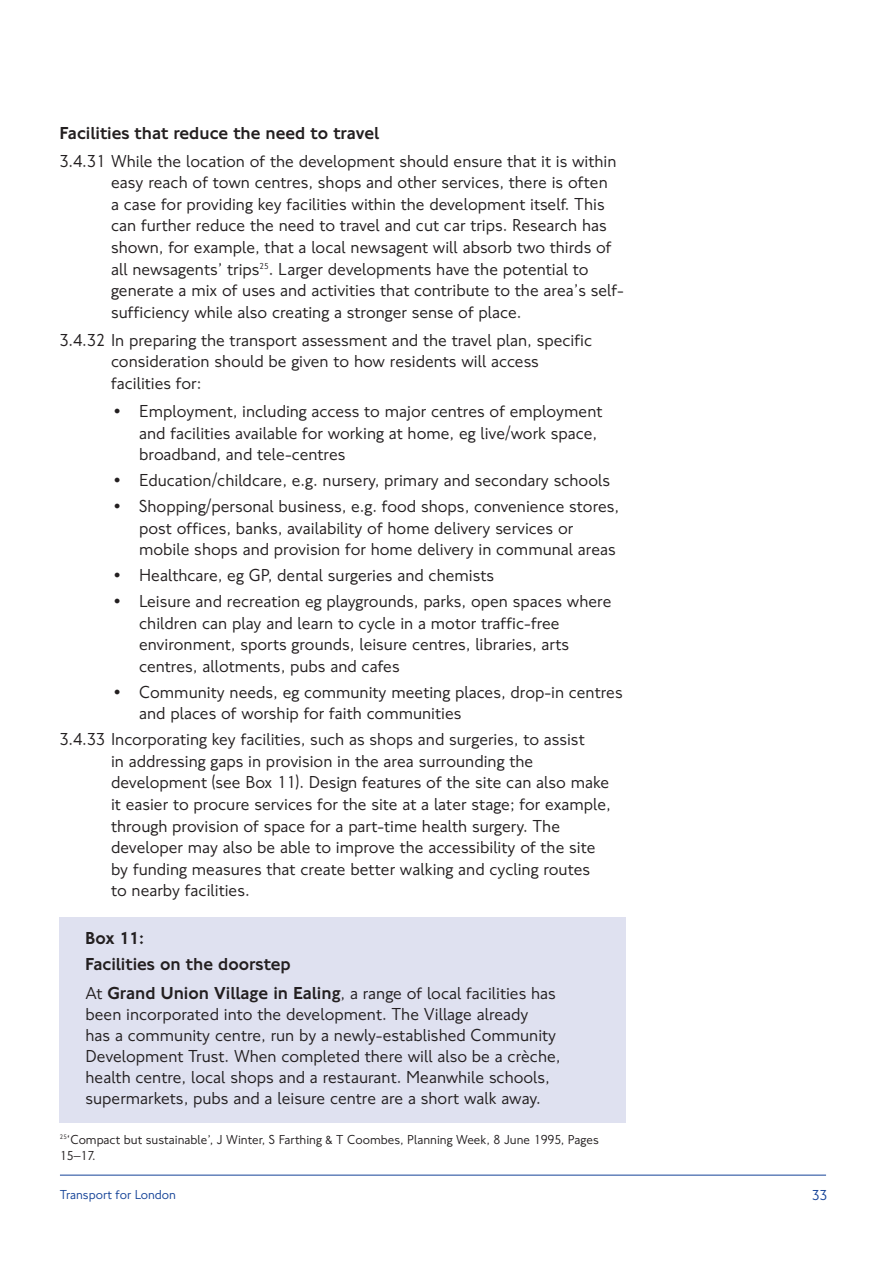
<style>
.page{position:relative;width:890px;height:1261px;background:#fff}
.page>*{position:absolute;margin:0;border:0;box-sizing:border-box;transform-origin:0 0}
.t1{font:18px/21.6px "NJTFL";color:#231f20}
.t2{font:500 18px/25.2px "NJTFL";color:#231f20}
.t3{font:15px "NJTFL";color:#154398}
.t4{font:13.5px/16.2px "NJTFL";color:#231f20}
.t5{font:13.5px "NJTFL";color:#154398}
.s1{font-weight:500}
</style>
<div class="page">
<svg style="left:59px;top:917px;width:767px;height:259px"></svg>
<p class="t2" style="left:60px;top:122px;width:321px">Facilities that reduce the need to travel</p>
<p class="t1" style="left:111px;top:152px;width:514px;text-indent:-51px">3.4.31 While the location of the development should ensure that it is within easy reach of town centres, shops and other services, there is often<br>a case for providing key facilities within the development itself. This can further reduce the need to travel and cut car trips. Research has shown, for example, that a local newsagent will absorb two thirds of all newsagents’ trips<sup>25</sup>. Larger developments have the potential to generate a mix of uses and activities that contribute to the area’s self&shy;sufficiency while also creating a stronger sense of place.</p>
<p class="t1" style="left:111px;top:331px;width:482px;text-indent:-51px">3.4.32 In preparing the transport assessment and the travel plan, specific consideration should be given to how residents will access facilities for:</p>
<p class="t1" style="left:139px;top:402px;width:464px;text-indent:-25px">• Employment, including access to major centres of employment and facilities available for working at home, eg live/work space, broadband, and tele-centres</p>
<p class="t1" style="left:114px;top:471px;width:497px">• Education/childcare, e.g. nursery, primary and secondary schools</p>
<p class="t1" style="left:139px;top:497px;width:481px;text-indent:-25px">• Shopping/personal business, e.g. food shops, convenience stores, post offices, banks, availability of home delivery services or mobile shops and provision for home delivery in communal areas</p>
<p class="t1" style="left:114px;top:566px;width:381px">• Healthcare, eg GP, dental surgeries and chemists</p>
<p class="t1" style="left:139px;top:592px;width:473px;text-indent:-25px">• Leisure and recreation eg playgrounds, parks, open spaces where children can play and learn to cycle in a motor traffic-free environment, sports grounds, leisure centres, libraries, arts centres, allotments, pubs and cafes</p>
<p class="t1" style="left:139px;top:682px;width:485px;text-indent:-25px">• Community needs, eg community meeting places, drop-in centres and places of worship for faith communities</p>
<p class="t1" style="left:111px;top:730px;width:501px;text-indent:-51px">3.4.33 Incorporating key facilities, such as shops and surgeries, to assist<br>in addressing gaps in provision in the area surrounding the development (see Box 11). Design features of the site can also make it easier to procure services for the site at a later stage; for example, through provision of space for a part-time health surgery. The developer may also be able to improve the accessibility of the site by funding measures that create better walking and cycling routes<br>to nearby facilities.</p>
<p class="t2" style="left:85px;top:927px;width:207px">Box 11:<br>Facilities on the doorstep</p>
<p class="t1" style="left:85px;top:984px;width:476px;line-height:21px">At <span class="s1">Grand Union Village in Ealing</span>, a range of local facilities has been incorporated into the development. The Village already<br>has a community centre, run by a newly-established Community Development Trust. When completed there will also be a crèche, health centre, local shops and a restaurant. Meanwhile schools, supermarkets, pubs and a leisure centre are a short walk away.</p>
<p class="t4" style="left:60px;top:1132px;width:540px"><sup>25</sup>‘Compact but sustainable’, J Winter, S Farthing &amp; T Coombes, Planning Week, 8 June 1995, Pages<br>15–17.</p>
<p class="t5" style="left:60px;top:1189px;width:117px">Transport for London</p>
<p class="t3" style="left:811px;top:1190px;width:17px">33</p>
</div>
